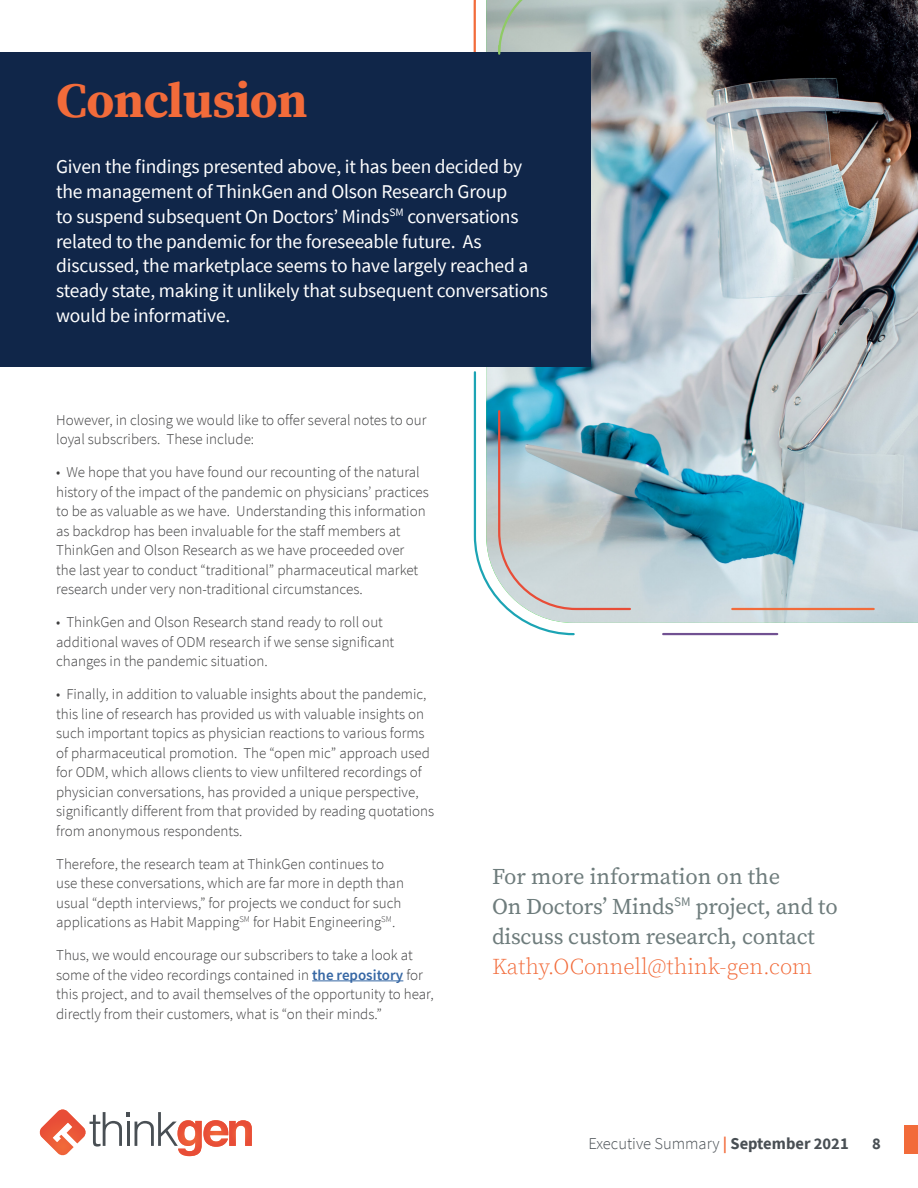
<style>
.page{position:relative;width:918px;height:1188px;background:#fff}
.page>*{position:absolute;margin:0;border:0;box-sizing:border-box;transform-origin:0 0}
.t1{font:700 49.5px "Source Serif Pro";letter-spacing:-.01em;color:#f26b3a}
.t2{font:22.5px/30px "Source Serif Pro";letter-spacing:-.01em;color:#6e7c7c}
.t3{font:19.5px/24.8px "Source Sans Pro";letter-spacing:-.01em;color:#fff}
.t4{font:300 16.5px "Source Sans Pro";color:#494f54}
.t5{font:700 16.5px "Source Sans Pro";color:#494f54}
.Body_Text{font:300 15px/19.5px "Source Sans Pro";color:#3e3e3f}
.s1{font-weight:600;color:#3667a4}
.s2{font-weight:300;color:#f26b3a}
.s3{font-weight:700;font-style:italic;color:#f26b3a}
.s4{font-weight:700}
</style>
<div class="page">
<img style="left:486px;top:0;width:432px;height:623px">
<svg style="left:473px;top:370px;width:159px;height:266px"></svg>
<hr style="left:663px;top:633px;width:114px;height:2px;background:#715192">
<div style="left:0;top:52px;width:590px;height:315px;background:#102649"></div>
<svg style="left:473px;top:0;width:272px;height:141px"></svg>
<hr style="left:312px;top:981px;width:91px;height:1px;background:#3667a4">
<hr style="left:732px;top:608px;width:142px;height:2px;background:#f26b3a">
<div style="left:904px;top:1125px;width:14px;height:28px;background:#f26b3a"></div>
<svg style="left:39px;top:1109px;width:213px;height:47px"></svg>
<p class="t1" style="left:56px;top:66px;width:253px">Conclusion</p>
<p class="t3" style="left:56px;top:154px;width:493px">Given the findings presented above, it has been decided by the management of ThinkGen and Olson Research Group<br>to suspend subsequent On Doctors’ Minds<sup>SM</sup> conversations related to the pandemic for the foreseeable future. As discussed, the marketplace seems to have largely reached a steady state, making it unlikely that subsequent conversations would be informative.</p>
<p class="Body_Text" style="left:56px;top:410px;width:372px">However, in closing we would like to offer several notes to our loyal subscribers. These include:</p>
<p class="Body_Text" style="left:56px;top:463px;width:374px">• We hope that you have found our recounting of the natural history of the impact of the pandemic on physicians’ practices to be as valuable as we have. Understanding this information as backdrop has been invaluable for the staff members at ThinkGen and Olson Research as we have proceeded over<br>the last year to conduct “traditional” pharmaceutical market research under very non-traditional circumstances.</p>
<p class="Body_Text" style="left:56px;top:613px;width:340px">• ThinkGen and Olson Research stand ready to roll out additional waves of ODM research if we sense significant changes in the pandemic situation.</p>
<p class="Body_Text" style="left:56px;top:685px;width:380px">• Finally, in addition to valuable insights about the pandemic, this line of research has provided us with valuable insights on such important topics as physician reactions to various forms of pharmaceutical promotion. The “open mic” approach used for ODM, which allows clients to view unfiltered recordings of physician conversations, has provided a unique perspective, significantly different from that provided by reading quotations from anonymous respondents.</p>
<p class="Body_Text" style="left:56px;top:854px;width:349px">Therefore, the research team at ThinkGen continues to use these conversations, which are far more in depth than usual “depth interviews,” for projects we conduct for such applications as Habit Mapping<sup>SM</sup> for Habit Engineering<sup>SM</sup>.</p>
<p class="Body_Text" style="left:56px;top:946px;width:379px">Thus, we would encourage our subscribers to take a look at some of the video recordings contained in <span class="s1">the repository</span> for this project, and to avail themselves of the opportunity to hear, directly from their customers, what is “on their minds.”</p>
<p class="t2" style="left:492px;top:861px;width:347px">For more information on the<br>On Doctors’ Minds<sup>SM</sup> project, and to discuss custom research, contact<br><span class="s2">Kathy.OConnell@think-gen.com</span></p>
<p class="t4" style="left:588px;top:1133px;width:262px">Executive Summary <span class="s3">|</span> <span class="s4">September 2021</span></p>
<p class="t5" style="left:872px;top:1132px;width:10px">8</p>
</div>
